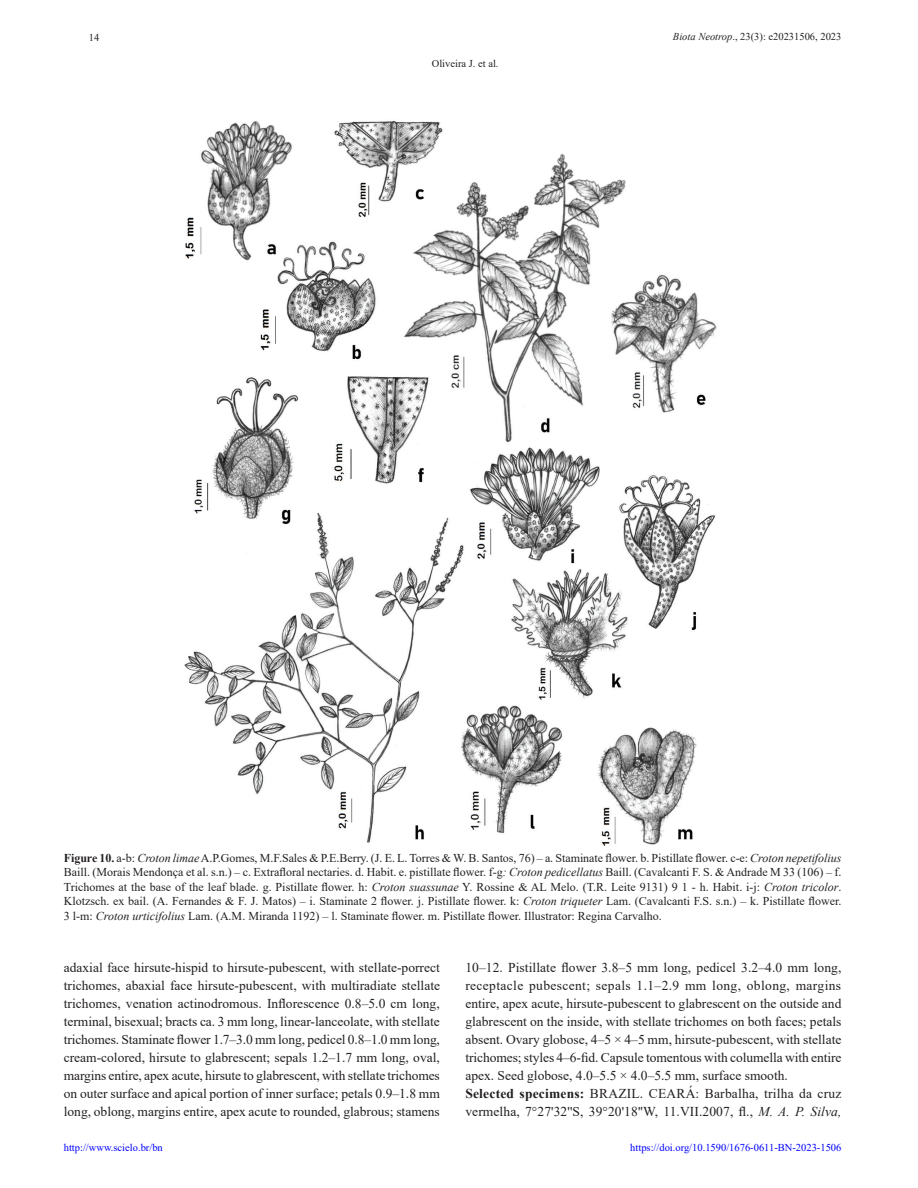
<style>
.page{position:relative;width:918px;height:1188px;background:#fff}
.page>*{position:absolute;margin:0;border:0;box-sizing:border-box;transform-origin:0 0}
.corpo{font:13.5px/18px "Times New Roman";color:#231f20;text-align:justify}
.legenda{font:12px/14.4px "Times New Roman";color:#231f20;text-align:justify}
.t1{font:10.5px "Times New Roman";color:#00f}
.t2{font:10.5px "Times New Roman";color:#231f20}
.s1{font-style:italic}
.s2{font-weight:700}
</style>
<div class="page">
<img style="left:184px;top:120px;width:533px;height:725px">
<p class="t2" style="left:89px;top:31px;width:12px">14</p>
<p class="t2" style="left:432px;top:56px;width:68px">Oliveira J. et al.</p>
<p class="t2" style="left:673px;top:29px;width:170px"><span class="s1">Biota Neotrop</span>., 23(3): e20231506, 2023</p>
<p class="legenda" style="left:64px;top:850px;width:779px"><span class="s2">Figure 10.</span> a-b: <span class="s1">Croton limae</span> A.P.Gomes, M.F.Sales &amp; P.E.Berry. (J. E. L. Torres &amp; W. B. Santos, 76) – a. Staminate flower. b. Pistillate flower. c-e: <span class="s1">Croton nepetifolius </span>Baill. (Morais Mendonça et al. s.n.) – c. Extrafloral nectaries. d. Habit. e. pistillate flower. f-g<span class="s1">: Croton pedicellatus</span> Baill. (Cavalcanti F. S. &amp; Andrade M 33 (106) – f.<br>Trichomes at the base of the leaf blade. g. Pistillate flower. h: <span class="s1">Croton suassunae</span> Y. Rossine &amp; AL Melo. (T.R. Leite 9131) 9 1 - h. Habit. i-j: <span class="s1">Croton tricolor</span>.<br>Klotzsch. ex bail. (A. Fernandes &amp; F. J. Matos) – i. Staminate 2 flower. j. Pistillate flower. k: <span class="s1">Croton triqueter</span> Lam. (Cavalcanti F.S. s.n.) – k. Pistillate flower.<br>3 l-m: <span class="s1">Croton urticifolius</span> Lam. (A.M. Miranda 1192) – l. Staminate flower. m. Pistillate flower. Illustrator: Regina Carvalho.</p>
<p class="corpo" style="left:64px;top:958px;width:378px">adaxial face hirsute-hispid to hirsute-pubescent, with stellate-porrect trichomes, abaxial face hirsute-pubescent, with multiradiate stellate trichomes, venation actinodromous. Inflorescence 0.8–5.0 cm long, terminal, bisexual; bracts ca. 3 mm long, linear-lanceolate, with stellate trichomes. Staminate flower 1.7–3.0 mm long, pedicel 0.8–1.0 mm long, cream-colored, hirsute to glabrescent; sepals 1.2–1.7 mm long, oval, margins entire, apex acute, hirsute to glabrescent, with stellate trichomes on outer surface and apical portion of inner surface; petals 0.9–1.8 mm long, oblong, margins entire, apex acute to rounded, glabrous; stamens</p>
<p class="corpo" style="left:465px;top:958px;width:378px">10–12. Pistillate flower 3.8–5 mm long, pedicel 3.2–4.0 mm long, receptacle pubescent; sepals 1.1–2.9 mm long, oblong, margins entire, apex acute, hirsute-pubescent to glabrescent on the outside and glabrescent on the inside, with stellate trichomes on both faces; petals absent. Ovary globose, 4–5 × 4–5 mm, hirsute-pubescent, with stellate trichomes; styles 4–6-fid. Capsule tomentous with columella with entire apex. Seed globose, 4.0–5.5 × 4.0–5.5 mm, surface smooth.</p>
<p class="corpo" style="left:465px;top:1084px;width:378px"><span class="s2">Selected specimens:</span> BRAZIL. CEARÁ: Barbalha, trilha da cruz vermelha, 7°27'32''S, 39°20'18''W, 11.VII.2007, fl., <span class="s1">M. A. P. Silva,</span></p>
<p class="t1" style="left:64px;top:1140px;width:101px">http://www.scielo.br/bn</p>
<p class="t1" style="left:630px;top:1140px;width:213px">https://doi.org/10.1590/1676-0611-BN-2023-1506</p>
</div>
